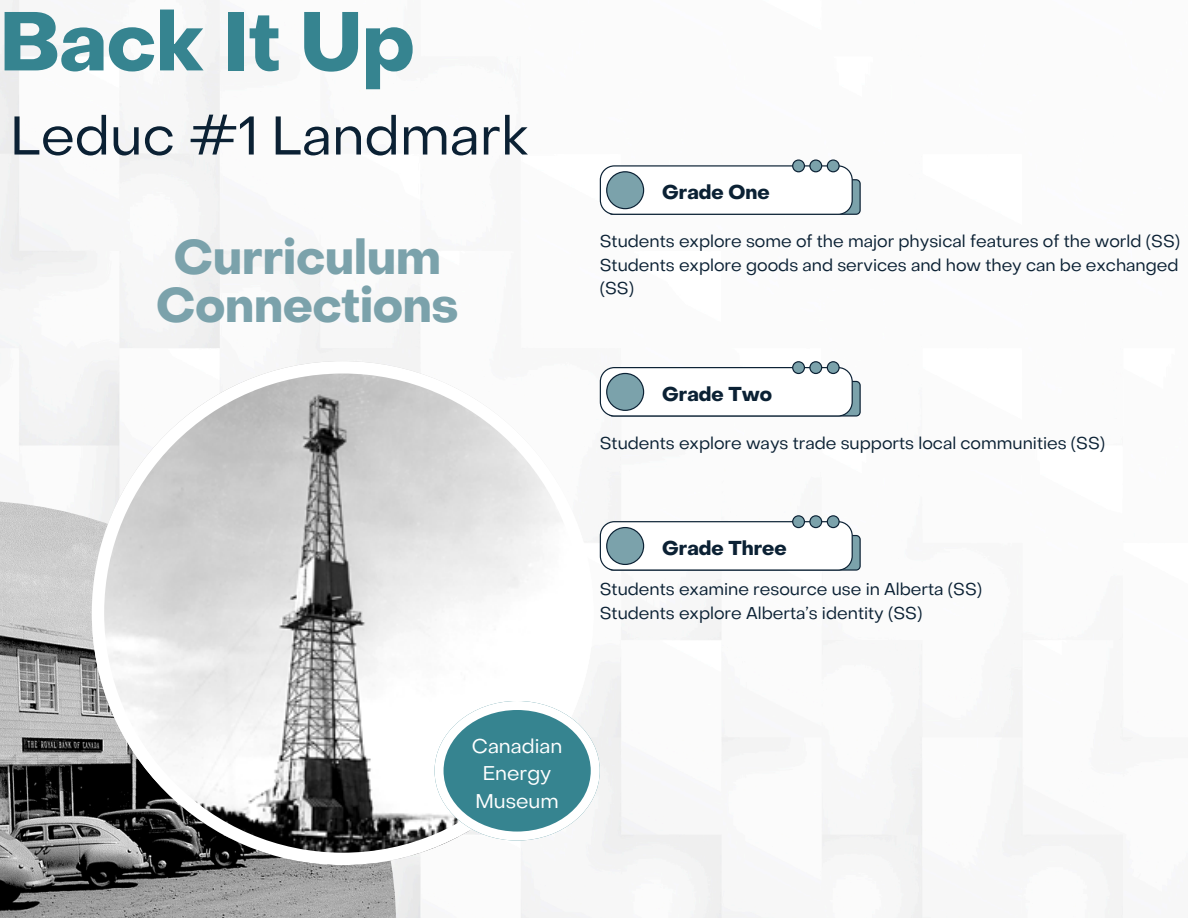
<style>
.page{position:relative;width:1188px;height:918px;background:#fff}
.page>*{position:absolute;margin:0;border:0;box-sizing:border-box;transform-origin:0 0}
.t1{font:700 81.9px "Object Sans";color:#368490}
.t2{font:54px "Object Sans";color:#0b2134}
.t3{font:700 48px/48.3px "Object Sans";color:#7ba2ab;text-align:center}
.t4{font:700 19.8px "Object Sans";color:#0b2134}
.t5{font:19.8px/27.5px "Object Sans";color:#fff;text-align:center}
.t6{font:16.95px/23.7px "Object Sans";color:#0b2134}
</style>
<div class="page">
<img style="left:0;top:0;width:1133px;height:918px">
<img style="left:0;top:500px;width:396px;height:418px">
<svg style="left:92px;top:361px;width:502px;height:504px"></svg>
<svg style="left:435px;top:701px;width:165px;height:139px"></svg>
<svg style="left:600px;top:159px;width:261px;height:56px"></svg>
<svg style="left:600px;top:361px;width:261px;height:55px"></svg>
<svg style="left:600px;top:515px;width:261px;height:55px"></svg>
<h3 class="t1" style="left:0;top:9px;width:416px">Back It Up</h3>
<h4 class="t2" style="left:10px;top:115px;width:520px">Leduc #1 Landmark</h4>
<p class="t3" style="left:156px;top:238px;width:304px">Curriculum<br>Connections</p>
<p class="t4" style="left:662px;top:184px;width:109px">Grade One</p>
<p class="t6" style="left:600px;top:231px;width:582px">Students explore some of the major physical features of the world (SS)</p>
<p class="t6" style="left:600px;top:254px;width:580px">Students explore goods and services and how they can be exchanged (SS)</p>
<p class="t4" style="left:662px;top:386px;width:111px">Grade Two</p>
<h5 class="t6" style="left:600px;top:433px;width:507px">Students explore ways trade supports local communities (SS)</h5>
<p class="t4" style="left:662px;top:540px;width:126px">Grade Three</p>
<h4 class="t6" style="left:600px;top:579px;width:384px">Students examine resource use in Alberta (SS)</h4>
<p class="t6" style="left:600px;top:602px;width:324px">Students explore Alberta’s identity (SS)</p>
<p class="t5" style="left:472px;top:734px;width:92px">Canadian<br>Energy<br>Museum</p>
</div>
